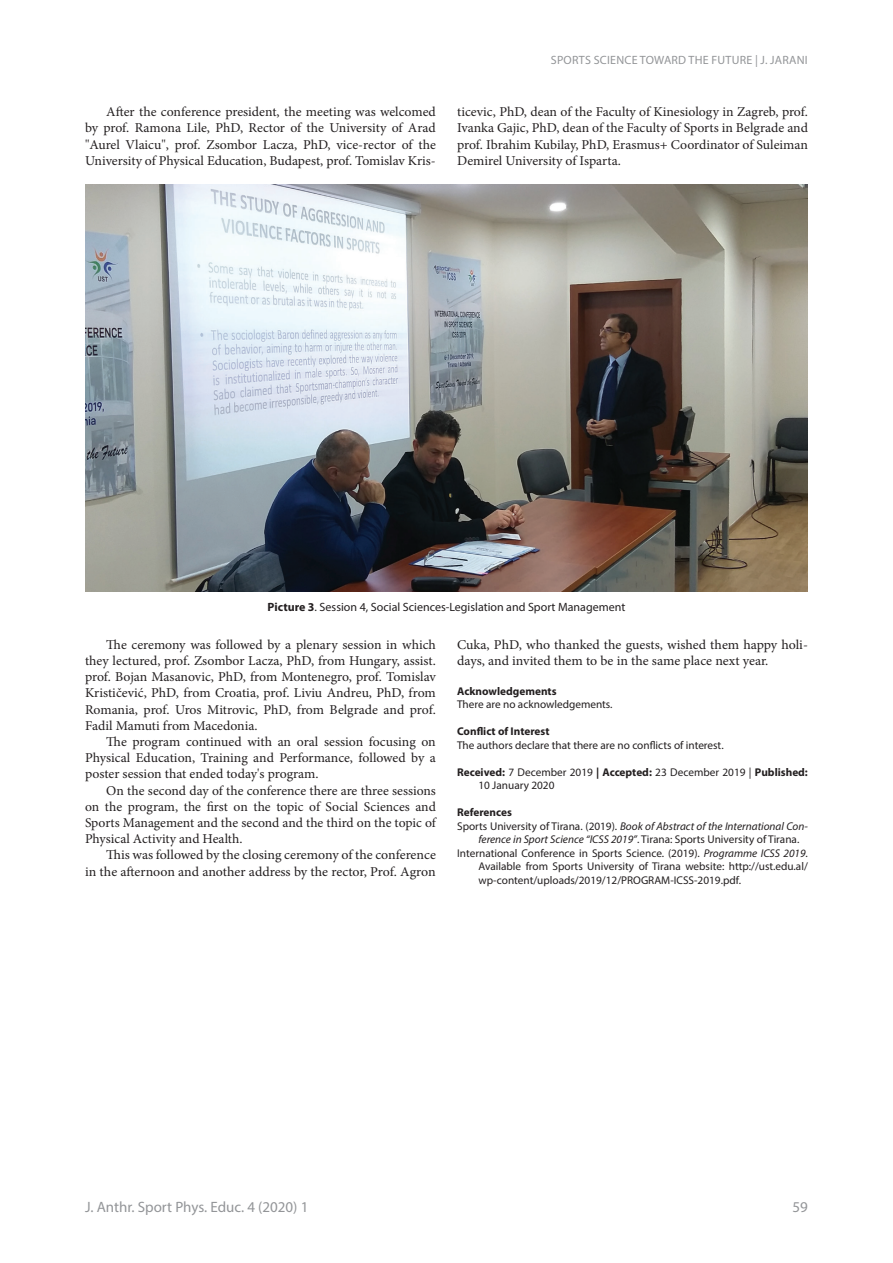
<style>
.page{position:relative;width:893px;height:1263px;background:#fff}
.page>*{position:absolute;margin:0;border:0;box-sizing:border-box;transform-origin:0 0}
.t1{font:15px "Myriad Pro";color:#939598}
.t2{font:13.5px/16.2px "Minion Pro";letter-spacing:-.005em;color:#231f20;text-align:justify}
.t3{font:12px "Myriad Pro";color:#231f20}
.t4{font:12px "Myriad Pro";letter-spacing:.02em;color:#939598}
.t5{font:11.25px/13.5px "Myriad Pro";color:#231f20}
.t6{font:italic 11.25px "Myriad Pro";color:#231f20}
.t7{font:700 11.25px "Myriad Pro";color:#231f20}
.s1{font-weight:700}
.s2{font-style:normal}
.s3{font-style:italic}
</style>
<div class="page">
<img style="left:85px;top:185px;width:723px;height:406px">
<p class="t4" style="left:551px;top:53px;width:258px">SPORTS SCIENCE TOWARD THE FUTURE | J. JARANI</p>
<p class="t2" style="left:85px;top:104px;width:352px;text-indent:21px">After the conference president, the meeting was welcomed by prof. Ramona Lile, PhD, Rector of the University of Arad "Aurel Vlaicu", prof. Zsombor Lacza, PhD, vice-rector of the University of Physical Education, Budapest, prof. Tomislav Kris-</p>
<p class="t2" style="left:457px;top:104px;width:352px">ticevic, PhD, dean of the Faculty of Kinesiology in Zagreb, prof.<br>Ivanka Gajic, PhD, dean of the Faculty of Sports in Belgrade and prof. Ibrahim Kubilay, PhD, Erasmus+ Coordinator of Suleiman Demirel University of Isparta.</p>
<p class="t3" style="left:268px;top:600px;width:359px"><span class="s1">Picture 3</span>. Session 4, Social Sciences-Legislation and Sport Management</p>
<p class="t2" style="left:85px;top:636px;width:352px;text-indent:21px">The ceremony was followed by a plenary session in which they lectured, prof. Zsombor Lacza, PhD, from Hungary, assist. prof. Bojan Masanovic, PhD, from Montenegro, prof. Tomislav Krističević, PhD, from Croatia, prof. Liviu Andreu, PhD, from Romania, prof. Uros Mitrovic, PhD, from Belgrade and prof.<br>Fadil Mamuti from Macedonia.</p>
<p class="t2" style="left:85px;top:734px;width:352px;text-indent:21px">The program continued with an oral session focusing on Physical Education, Training and Performance, followed by a poster session that ended today's program.</p>
<p class="t2" style="left:85px;top:782px;width:352px;text-indent:21px">On the second day of the conference there are three sessions on the program, the first on the topic of Social Sciences and Sports Management and the second and the third on the topic of Physical Activity and Health.</p>
<p class="t2" style="left:85px;top:847px;width:352px;text-align:right">This was followed by the closing ceremony of the conference<br>in the afternoon and another address by the rector, Prof. Agron</p>
<p class="t2" style="left:457px;top:636px;width:352px">Cuka, PhD, who thanked the guests, wished them happy holi&shy;days, and invited them to be in the same place next year.</p>
<p class="t7" style="left:457px;top:684px;width:101px">Acknowledgements</p>
<p class="t5" style="left:457px;top:697px;width:157px">There are no acknowledgements.</p>
<p class="t7" style="left:457px;top:725px;width:94px">Conflict of Interest</p>
<p class="t5" style="left:457px;top:738px;width:268px">The authors declare that there are no conflicts of interest.</p>
<p class="t5" style="left:478px;top:765px;width:331px;text-indent:-21px"><span class="s1">Received:</span> 7 December 2019 <span class="s1">| Accepted:</span> 23 December 2019 | <span class="s1">Published:<br></span>10 January 2020</p>
<p class="t7" style="left:457px;top:806px;width:56px">References</p>
<p class="t6" style="left:457px;top:819px;width:352px"><span class="s2">Sports University of Tirana. (2019).</span> Book of Abstract of the International Con-</p>
<p class="t5" style="left:478px;top:832px;width:322px"><span class="s3">ference in Sport Science “ICSS 2019”</span>. Tirana: Sports University of Tirana.</p>
<p class="t5" style="left:457px;top:846px;width:352px">International Conference in Sports Science. (2019). <span class="s3">Programme ICSS 2019</span>.</p>
<p class="t5" style="left:478px;top:859px;width:331px">Available from Sports University of Tirana website: http://ust.edu.al/</p>
<p class="t5" style="left:478px;top:873px;width:264px">wp-content/uploads/2019/12/PROGRAM-ICSS-2019.pdf.</p>
<p class="t1" style="left:85px;top:1197px;width:225px">J. Anthr. Sport Phys. Educ. 4 (2020) 1</p>
<p class="t1" style="left:792px;top:1197px;width:17px">59</p>
</div>
